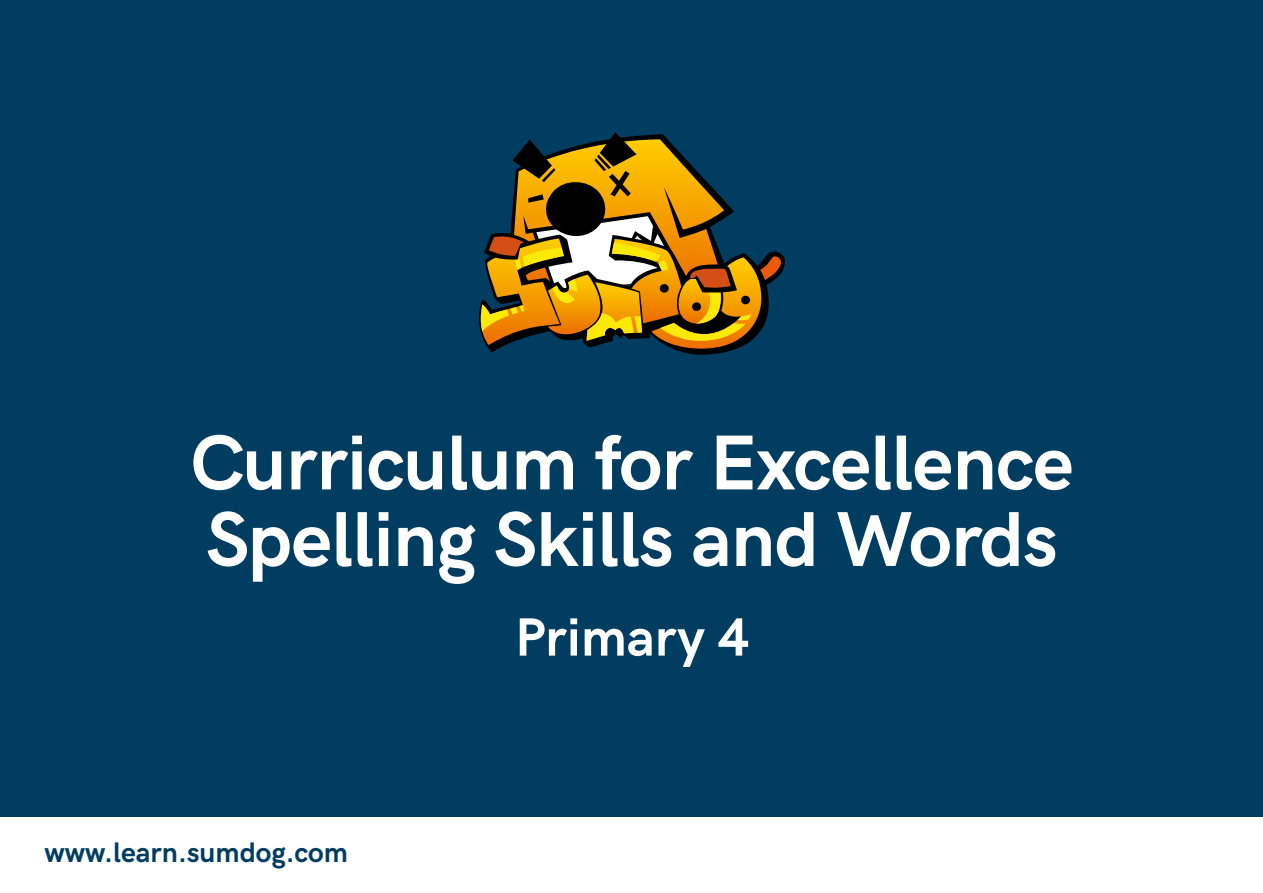
<style>
.page{position:relative;width:1263px;height:893px;background:#fff}
.page>*{position:absolute;margin:0;border:0;box-sizing:border-box;transform-origin:0 0}
.t1{font:700 78px/76.5px "HK Grotesk";letter-spacing:-.01em;color:#fff}
.t2{font:700 54px "HK Grotesk";color:#fff}
.t3{font:700 28.35px "HK Grotesk";color:#003d61}
</style>
<div class="page">
<div style="left:0;top:0;width:1263px;height:816px;background:#003d61"></div>
<svg style="left:479px;top:132px;width:306px;height:223px"></svg>
<p class="t1" style="left:190px;top:418px;width:885px">Curriculum for Excellence<br>Spelling Skills and Words</p>
<p class="t2" style="left:515px;top:597px;width:236px">Primary 4</p>
<p class="t3" style="left:45px;top:831px;width:305px">www.learn.sumdog.com</p>
</div>
